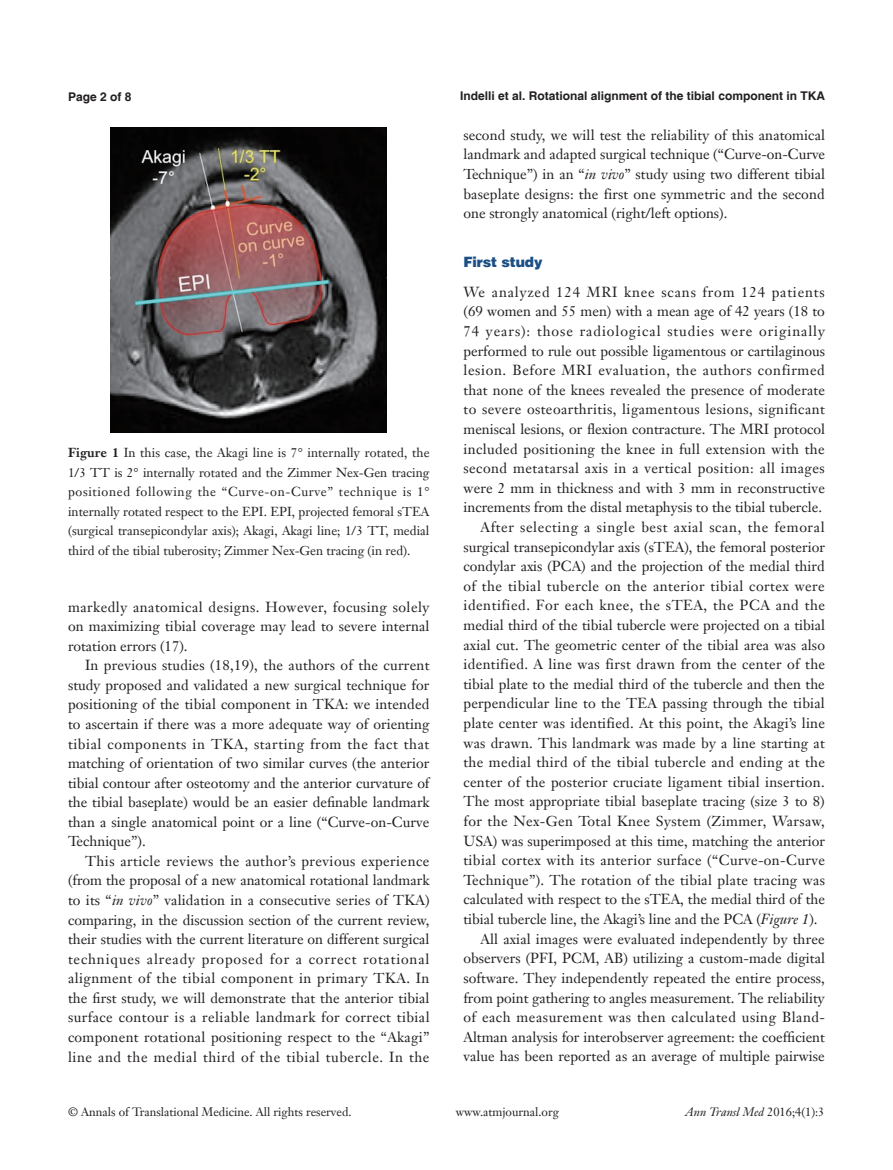
<style>
.page{position:relative;width:893px;height:1170px;background:#fff}
.page>*{position:absolute;margin:0;border:0;box-sizing:border-box;transform-origin:0 0}
.t1{font:14.25px/19.5px "Janson Text LT";letter-spacing:.01em;color:#231f20;text-align:justify}
.t2{font:14.25px "Janson Text LT";letter-spacing:.035em;color:#231f20}
.t3{font:14.25px "Janson Text LT";letter-spacing:.045em;color:#231f20}
.t4{font:14.25px "Janson Text LT";letter-spacing:.03em;color:#231f20}
.t5{font:14.25px "Janson Text LT";letter-spacing:.065em;color:#231f20}
.t6{font:14.25px "Janson Text LT";letter-spacing:.06em;color:#231f20}
.t7{font:900 14.25px "Helvetica";color:#1c5085}
.t8{font:12.75px/19.5px "Janson Text LT";color:#231f20;text-align:justify}
.t9{font:12px "Janson Text LT";color:#231f20}
.t10{font:700 12px "Helvetica";color:#231f20}
.t11{font:italic 12px "Janson Text LT";color:#231f20}
.s1{font-weight:700}
.s2{font-style:italic}
.s3{font-style:normal}
</style>
<div class="page">
<img style="left:111px;top:128px;width:276px;height:305px">
<p class="t10" style="left:68px;top:89px;width:65px">Page 2 of 8</p>
<p class="t8" style="left:68px;top:443px;width:363px"><span class="s1">Figure 1</span> In this case, the Akagi line is 7° internally rotated, the 1/3 TT is 2° internally rotated and the Zimmer Nex-Gen tracing positioned following the “Curve-on-Curve” technique is 1° internally rotated respect to the EPI. EPI, projected femoral sTEA (surgical transepicondylar axis); Akagi, Akagi line; 1/3 TT, medial third of the tibial tuberosity; Zimmer Nex-Gen tracing (in red).</p>
<p class="t1" style="left:68px;top:596px;width:363px">markedly anatomical designs. However, focusing solely on maximizing tibial coverage may lead to severe internal rotation errors (17).</p>
<p class="t1" style="left:68px;top:655px;width:363px;text-indent:17px">In previous studies (18,19), the authors of the current study proposed and validated a new surgical technique for positioning of the tibial component in TKA: we intended to ascertain if there was a more adequate way of orienting tibial components in TKA, starting from the fact that matching of orientation of two similar curves (the anterior tibial contour after osteotomy and the anterior curvature of the tibial baseplate) would be an easier definable landmark than a single anatomical point or a line (“Curve-on-Curve Technique”).</p>
<p class="t1" style="left:68px;top:851px;width:363px;text-indent:17px">This article reviews the author’s previous experience (from the proposal of a new anatomical rotational landmark to its “<span class="s2">in vivo</span>” validation in a consecutive series of TKA) comparing, in the discussion section of the current review, their studies with the current literature on different surgical techniques already proposed for a correct rotational alignment of the tibial component in primary TKA. In the first study, we will demonstrate that the anterior tibial surface contour is a reliable landmark for correct tibial component rotational positioning respect to the “Akagi” line and the medial third of the tibial tubercle. In the</p>
<p class="t10" style="left:460px;top:88px;width:366px">Indelli et al. Rotational alignment of the tibial component in TKA</p>
<p class="t1" style="left:463px;top:125px;width:363px">second study, we will test the reliability of this anatomical landmark and adapted surgical technique (“Curve-on-Curve Technique”) in an “<span class="s2">in vivo</span>” study using two different tibial baseplate designs: the first one symmetric and the second one strongly anatomical (right/left options).</p>
<p class="t7" style="left:463px;top:253px;width:80px">First study</p>
<p class="t6" style="left:463px;top:283px;width:363px">We analyzed 124 MRI knee scans from 124 patients</p>
<p class="t1" style="left:463px;top:301px;width:363px">(69 women and 55 men) with a mean age of 42 years (18 to</p>
<p class="t5" style="left:463px;top:322px;width:363px">74 years): those radiological studies were originally</p>
<p class="t1" style="left:463px;top:341px;width:363px">performed to rule out possible ligamentous or cartilaginous</p>
<p class="t3" style="left:463px;top:361px;width:363px">lesion. Before MRI evaluation, the authors confirmed</p>
<p class="t1" style="left:463px;top:380px;width:363px">that none of the knees revealed the presence of moderate</p>
<p class="t4" style="left:463px;top:400px;width:363px">to severe osteoarthritis, ligamentous lesions, significant</p>
<p class="t1" style="left:463px;top:419px;width:363px">meniscal lesions, or flexion contracture. The MRI protocol</p>
<p class="t1" style="left:463px;top:438px;width:363px">included positioning the knee in full extension with the</p>
<p class="t2" style="left:463px;top:459px;width:363px">second metatarsal axis in a vertical position: all images</p>
<p class="t1" style="left:463px;top:478px;width:363px">were 2 mm in thickness and with 3 mm in reconstructive</p>
<p class="t1" style="left:463px;top:497px;width:360px">increments from the distal metaphysis to the tibial tubercle.</p>
<p class="t3" style="left:480px;top:518px;width:346px">After selecting a single best axial scan, the femoral</p>
<p class="t1" style="left:463px;top:536px;width:363px">surgical transepicondylar axis (sTEA), the femoral posterior</p>
<p class="t1" style="left:463px;top:556px;width:363px">condylar axis (PCA) and the projection of the medial third</p>
<p class="t2" style="left:463px;top:576px;width:363px">of the tibial tubercle on the anterior tibial cortex were</p>
<p class="t2" style="left:463px;top:596px;width:363px">identified. For each knee, the sTEA, the PCA and the</p>
<p class="t1" style="left:463px;top:615px;width:363px">medial third of the tibial tubercle were projected on a tibial</p>
<p class="t1" style="left:463px;top:634px;width:363px">axial cut. The geometric center of the tibial area was also</p>
<p class="t1" style="left:463px;top:654px;width:363px">identified. A line was first drawn from the center of the</p>
<p class="t1" style="left:463px;top:674px;width:363px">tibial plate to the medial third of the tubercle and then the</p>
<p class="t1" style="left:463px;top:693px;width:363px">perpendicular line to the TEA passing through the tibial</p>
<p class="t1" style="left:463px;top:713px;width:363px">plate center was identified. At this point, the Akagi’s line</p>
<p class="t1" style="left:463px;top:732px;width:363px">was drawn. This landmark was made by a line starting at</p>
<p class="t1" style="left:463px;top:752px;width:363px">the medial third of the tibial tubercle and ending at the</p>
<p class="t1" style="left:463px;top:772px;width:363px">center of the posterior cruciate ligament tibial insertion.</p>
<p class="t1" style="left:463px;top:791px;width:363px">The most appropriate tibial baseplate tracing (size 3 to 8)</p>
<p class="t1" style="left:463px;top:811px;width:363px">for the Nex-Gen Total Knee System (Zimmer, Warsaw,</p>
<p class="t1" style="left:463px;top:830px;width:363px">USA) was superimposed at this time, matching the anterior</p>
<p class="t1" style="left:463px;top:850px;width:363px">tibial cortex with its anterior surface (“Curve-on-Curve</p>
<p class="t1" style="left:463px;top:870px;width:363px">Technique”). The rotation of the tibial plate tracing was</p>
<p class="t1" style="left:463px;top:889px;width:363px">calculated with respect to the sTEA, the medial third of the</p>
<p class="t1" style="left:463px;top:909px;width:356px">tibial tubercle line, the Akagi’s line and the PCA (<span class="s2">Figure 1</span>).</p>
<p class="t1" style="left:480px;top:928px;width:346px">All axial images were evaluated independently by three</p>
<p class="t1" style="left:463px;top:948px;width:363px">observers (PFI, PCM, AB) utilizing a custom-made digital</p>
<p class="t1" style="left:463px;top:968px;width:363px">software. They independently repeated the entire process,</p>
<p class="t1" style="left:463px;top:987px;width:363px">from point gathering to angles measurement. The reliability</p>
<p class="t2" style="left:463px;top:1008px;width:363px">of each measurement was then calculated using Bland-</p>
<p class="t1" style="left:463px;top:1026px;width:363px">Altman analysis for interobserver agreement: the coefficient</p>
<p class="t1" style="left:463px;top:1046px;width:363px">value has been reported as an average of multiple pairwise</p>
<p class="t9" style="left:68px;top:1104px;width:285px">© Annals of Translational Medicine. All rights reserved.</p>
<p class="t9" style="left:456px;top:1104px;width:105px">www.atmjournal.org</p>
<p class="t11" style="left:686px;top:1104px;width:140px">Ann Transl Med <span class="s3">2016;4(1):3</span></p>
</div>
